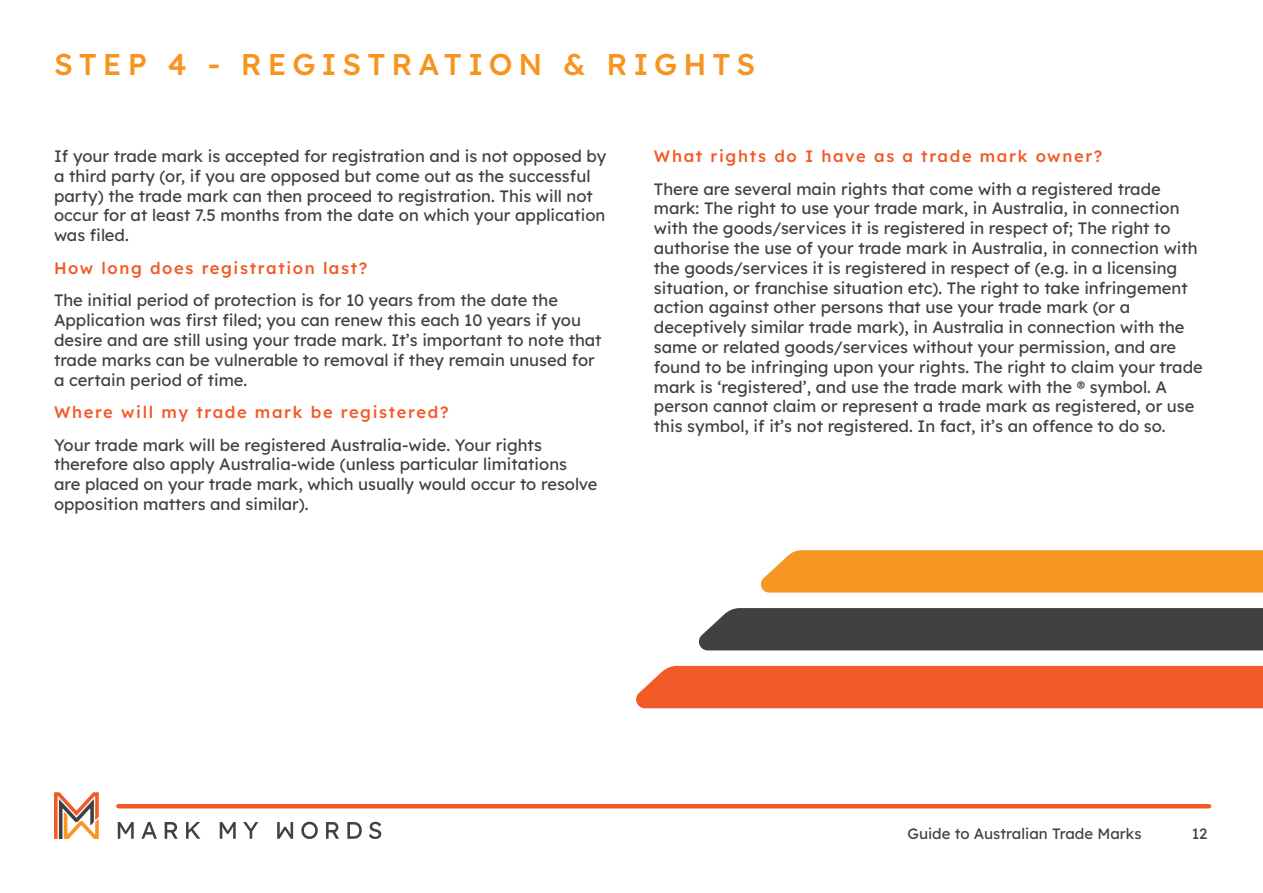
<style>
.page{position:relative;width:1263px;height:893px;background:#fff}
.page>*{position:absolute;margin:0;border:0;box-sizing:border-box;transform-origin:0 0}
.t1{font:500 30px "Lexend Deca";letter-spacing:.2em;color:#f7941f}
.t2{font:16.5px/19.8px "Lexend Deca";color:#414042}
.t3{font:500 16.5px "Lexend Deca";letter-spacing:.1em;color:#f15a26}
.t4{font:15px "Lexend Deca";color:#414042}
</style>
<div class="page">
<svg style="left:118px;top:822px;width:16px;height:17px"></svg>
<svg style="left:141px;top:822px;width:16px;height:17px"></svg>
<svg style="left:165px;top:822px;width:13px;height:17px"></svg>
<svg style="left:186px;top:822px;width:14px;height:17px"></svg>
<svg style="left:220px;top:822px;width:16px;height:17px"></svg>
<svg style="left:243px;top:822px;width:15px;height:17px"></svg>
<svg style="left:277px;top:822px;width:16px;height:17px"></svg>
<svg style="left:301px;top:822px;width:17px;height:17px"></svg>
<svg style="left:326px;top:822px;width:13px;height:17px"></svg>
<svg style="left:347px;top:822px;width:15px;height:17px"></svg>
<svg style="left:369px;top:822px;width:12px;height:17px"></svg>
<svg style="left:54px;top:792px;width:45px;height:47px"></svg>
<hr style="left:118px;top:804px;width:1091px;height:4px;background:#f15a26">
<div style="left:698px;top:608px;width:565px;height:42px;background:#424142"></div>
<div style="left:636px;top:666px;width:627px;height:42px;background:#f15b28"></div>
<svg style="left:760px;top:550px;width:503px;height:43px;background:#f89a2c"></svg>
<h1 class="t1" style="left:54px;top:43px;width:703px">STEP 4 - REGISTRATION &amp; RIGHTS</h1>
<p class="t2" style="left:54px;top:145px;width:554px">If your trade mark is accepted for registration and is not opposed by a third party (or, if you are opposed but come out as the successful party) the trade mark can then proceed to registration. This will not occur for at least 7.5 months from the date on which your application was filed.</p>
<p class="t3" style="left:54px;top:256px;width:315px">How long does registration last?</p>
<p class="t2" style="left:54px;top:289px;width:549px">The initial period of protection is for 10 years from the date the Application was first filed; you can renew this each 10 years if you desire and are still using your trade mark. It’s important to note that trade marks can be vulnerable to removal if they remain unused for a certain period of time.</p>
<p class="t3" style="left:54px;top:400px;width:396px">Where will my trade mark be registered?</p>
<p class="t2" style="left:54px;top:434px;width:545px">Your trade mark will be registered Australia-wide. Your rights therefore also apply Australia-wide (unless particular limitations<br>are placed on your trade mark, which usually would occur to resolve opposition matters and similar).</p>
<p class="t3" style="left:654px;top:144px;width:450px">What rights do I have as a trade mark owner?</p>
<p class="t2" style="left:654px;top:178px;width:550px">There are several main rights that come with a registered trade mark: The right to use your trade mark, in Australia, in connection with the goods/services it is registered in respect of; The right to authorise the use of your trade mark in Australia, in connection with the goods/services it is registered in respect of (e.g. in a licensing situation, or franchise situation etc). The right to take infringement action against other persons that use your trade mark (or a deceptively similar trade mark), in Australia in connection with the same or related goods/services without your permission, and are found to be infringing upon your rights. The right to claim your trade mark is ‘registered’, and use the trade mark with the ® symbol. A person cannot claim or represent a trade mark as registered, or use this symbol, if it’s not registered. In fact, it’s an offence to do so.</p>
<p class="t4" style="left:907px;top:823px;width:236px">Guide to Australian Trade Marks</p>
<p class="t4" style="left:1192px;top:822px;width:17px">12</p>
</div>
